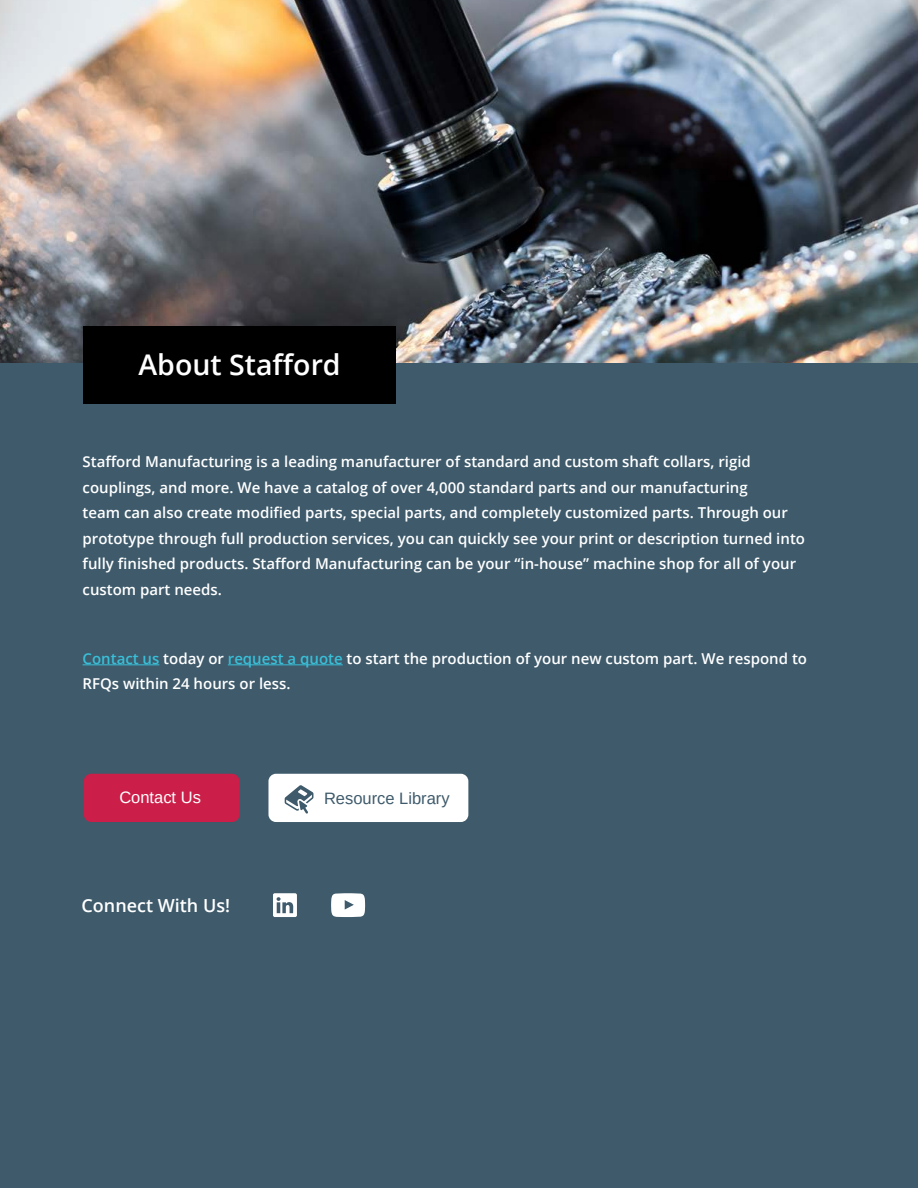
<style>
.page{position:relative;width:918px;height:1188px;background:#fff}
.page>*{position:absolute;margin:0;border:0;box-sizing:border-box;transform-origin:0 0}
.t1{font:600 28.5px "Open Sans";color:#fff}
.t2{font:600 18px "Open Sans";color:#fff}
.t3{font:16.5px "Arimo";color:#3e5a6b}
.t4{font:16.5px "Arimo";color:#fff}
.t5{font:600 15px/25.5px "Open Sans";color:#fff}
.s1{color:#39bfd8}
</style>
<div class="page">
<img style="left:0;top:0;width:918px;height:363px">
<div style="left:0;top:363px;width:918px;height:825px;background:#3e5a6b"></div>
<div style="left:84px;top:326px;width:312px;height:78px;background:#000"></div>
<hr style="left:83px;top:664px;width:76px;height:1px;background:#39bfd8">
<hr style="left:228px;top:664px;width:115px;height:1px;background:#39bfd8">
<div style="left:268px;top:774px;width:200px;height:48px;background:#fff;border-radius:7px"></div>
<div style="left:84px;top:774px;width:156px;height:48px;background:#cb1e48;border-radius:7px"></div>
<svg style="left:331px;top:893px;width:34px;height:24px"></svg>
<svg style="left:273px;top:893px;width:24px;height:24px"></svg>
<svg style="left:285px;top:785px;width:28px;height:29px"></svg>
<h1 class="t1" style="left:138px;top:346px;width:204px">About Stafford</h1>
<p class="t5" style="left:83px;top:449px;width:724px">Stafford Manufacturing is a leading manufacturer of standard and custom shaft collars, rigid couplings, and more. We have a catalog of over 4,000 standard parts and our manufacturing<br>team can also create modified parts, special parts, and completely customized parts. Through our prototype through full production services, you can quickly see your print or description turned into fully finished products. Stafford Manufacturing can be your “in-house” machine shop for all of your custom part needs.</p>
<p class="t5" style="left:83px;top:645px;width:726px"><span class="s1">Contact us</span> today or <span class="s1">request a quote</span> to start the production of your new custom part. We respond to<br>RFQs within 24 hours or less.</p>
<p class="t4" style="left:119px;top:787px;width:83px">Contact Us</p>
<p class="t3" style="left:324px;top:788px;width:127px">Resource Library</p>
<p class="t2" style="left:82px;top:893px;width:150px">Connect With Us!</p>
</div>
